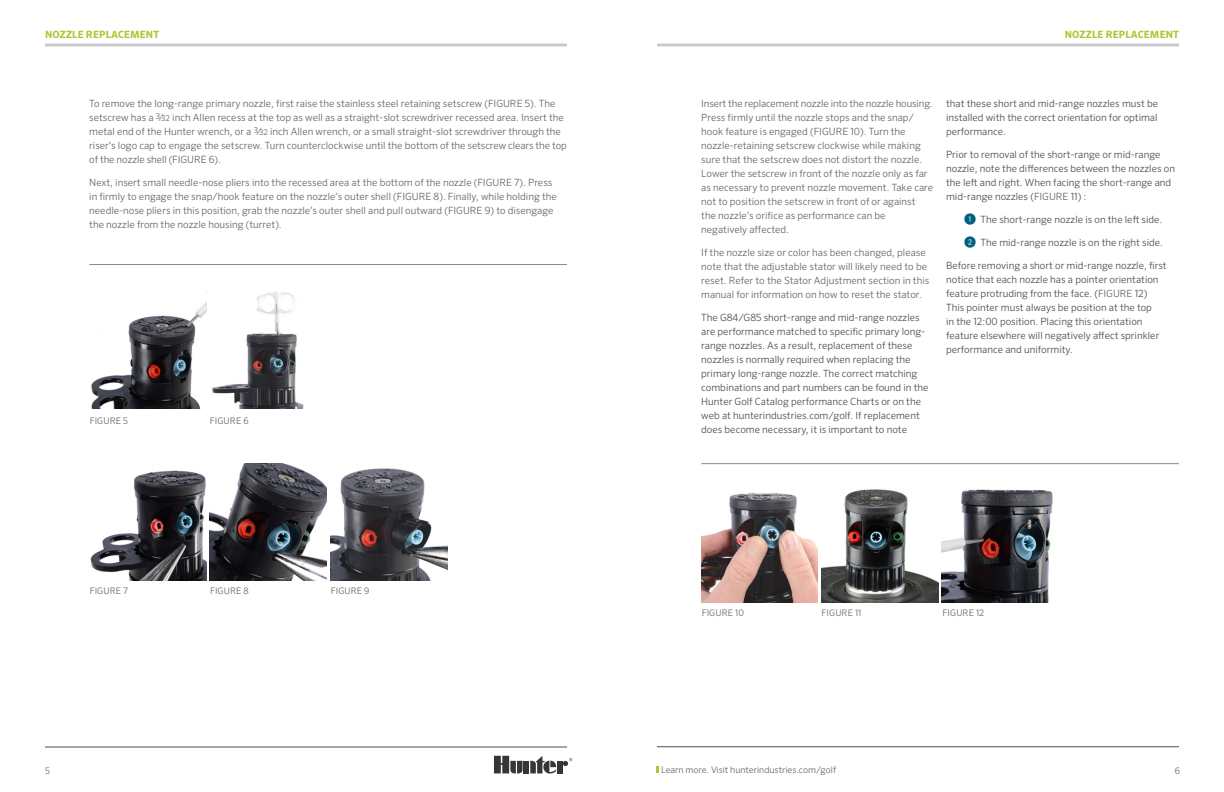
<style>
.page{position:relative;width:1224px;height:792px;background:#fff}
.page>*{position:absolute;margin:0;border:0;box-sizing:border-box;transform-origin:0 0}
.t1{font:300 10px/14px "Sero Pro";color:#68625e}
.t2{font:300 10px/14px "Sero Pro";color:#4a4b4b}
.t3{font:700 10px "Sero Pro";letter-spacing:.01em;color:#a9c832}
.t4{font:300 9px "Sero Pro";letter-spacing:.01em;color:#68625e}
.s1{font-size:8px}
.s2{color:#68625e}
.s3{font-weight:400;font-size:12px;color:#00607e}
</style>
<div class="page">
<hr style="left:45px;top:44px;width:522px;height:2px;background:#c9c9ca">
<hr style="left:45px;top:747px;width:522px;height:1px;background:#504d49">
<div style="left:524px;top:761px;width:5px;height:12px;background:#363636"></div>
<svg style="left:563px;top:758px;width:9px;height:8px"></svg>
<div style="left:557px;top:761px;width:5px;height:12px;background:#363636"></div>
<svg style="left:530px;top:756px;width:26px;height:18px"></svg>
<svg style="left:494px;top:756px;width:29px;height:18px"></svg>
<img style="left:91px;top:302px;width:115px;height:106px">
<img style="left:90px;top:470px;width:116px;height:111px">
<img style="left:212px;top:292px;width:92px;height:116px">
<img style="left:210px;top:464px;width:117px;height:117px">
<img style="left:331px;top:468px;width:116px;height:113px">
<hr style="left:89px;top:264px;width:478px;height:1px;background:#908a86">
<hr style="left:657px;top:44px;width:522px;height:2px;background:#c9c9ca">
<img style="left:701px;top:493px;width:117px;height:110px">
<img style="left:822px;top:489px;width:116px;height:114px">
<img style="left:942px;top:489px;width:111px;height:114px">
<hr style="left:701px;top:463px;width:478px;height:1px;background:#908a86">
<svg style="left:656px;top:767px;width:3px;height:6px"></svg>
<hr style="left:657px;top:747px;width:522px;height:1px;background:#504d49">
<p class="t3" style="left:45px;top:28px;width:116px">NOZZLE REPLACEMENT</p>
<p class="t1" style="left:89px;top:96px;width:479px">To remove the long-range primary nozzle, first raise the stainless steel retaining setscrew (FIGURE 5). The setscrew has a <sup>3</sup>⁄<span class="s1">32</span> inch Allen recess at the top as well as a straight-slot screwdriver recessed area. Insert the metal end of the Hunter wrench, or a <sup>3</sup>⁄<span class="s1">32</span> inch Allen wrench, or a small straight-slot screwdriver through the riser’s logo cap to engage the setscrew. Turn counterclockwise until the bottom of the setscrew clears the top of the nozzle shell (FIGURE 6).</p>
<p class="t1" style="left:89px;top:175px;width:469px">Next, insert small needle-nose pliers into the recessed area at the bottom of the nozzle (FIGURE 7). Press in firmly to engage the snap/hook feature on the nozzle’s outer shell (FIGURE 8). Finally, while holding the needle-nose pliers in this position, grab the nozzle’s outer shell and pull outward (FIGURE 9) to disengage the nozzle from the nozzle housing (turret).</p>
<p class="t4" style="left:90px;top:415px;width:40px">FIGURE 5</p>
<p class="t4" style="left:90px;top:585px;width:40px">FIGURE 7</p>
<p class="t4" style="left:45px;top:765px;width:6px">5</p>
<p class="t4" style="left:210px;top:415px;width:40px">FIGURE 6</p>
<p class="t4" style="left:210px;top:585px;width:40px">FIGURE 8</p>
<p class="t4" style="left:331px;top:585px;width:40px">FIGURE 9</p>
<p class="t3" style="left:1065px;top:28px;width:116px">NOZZLE REPLACEMENT</p>
<p class="t1" style="left:701px;top:96px;width:234px">Insert the replacement nozzle into the nozzle housing.<br>Press firmly until the nozzle stops and the snap/ hook feature is engaged (FIGURE 10). Turn the nozzle-retaining setscrew clockwise while making sure that the setscrew does not distort the nozzle.<br>Lower the setscrew in front of the nozzle only as far as necessary to prevent nozzle movement. Take care not to position the setscrew in front of or against<br>the nozzle’s orifice as performance can be negatively affected.</p>
<p class="t1" style="left:701px;top:245px;width:230px">If the nozzle size or color has been changed, please note that the adjustable stator will likely need to be reset. Refer to the Stator Adjustment section in this manual for information on how to reset the stator.</p>
<p class="t2" style="left:701px;top:310px;width:229px">The G84/G85 short-range and mid-range nozzles are performance matched to specific primary long&shy;range nozzles. As a result, replacement of these nozzles is normally required when replacing the primary long-range nozzle. The correct matching combinations and part numbers can be found in the Hunter Golf Catalog performance Charts or on the web at hunterindustries.com/golf. If replacement does become necessary, it is important to note</p>
<p class="t2" style="left:946px;top:96px;width:213px;text-align:justify">that these short and mid-range nozzles must be installed with the correct orientation for optimal performance.</p>
<p class="t2" style="left:946px;top:147px;width:230px">Prior to removal of the short-range or mid-range nozzle, note the differences between the nozzles on the left and right. When facing the short-range and mid-range nozzles (<span class="s2">FIGURE</span> 11) :</p>
<p class="t2" style="left:964px;top:212px;width:200px"><span class="s3">①</span> The short-range nozzle is on the left side.</p>
<p class="t2" style="left:964px;top:235px;width:200px"><span class="s3">②</span> The mid-range nozzle is on the right side.</p>
<p class="t2" style="left:946px;top:258px;width:222px">Before removing a short or mid-range nozzle, first notice that each nozzle has a pointer orientation feature protruding from the face. (<span class="s2">FIGURE</span> 12)<br>This pointer must always be position at the top<br>in the 12:00 position. Placing this orientation feature elsewhere will negatively affect sprinkler performance and uniformity.</p>
<p class="t4" style="left:702px;top:608px;width:44px">FIGURE 10</p>
<p class="t4" style="left:822px;top:608px;width:41px">FIGURE 11</p>
<p class="t4" style="left:943px;top:608px;width:43px">FIGURE 12</p>
<p class="t4" style="left:661px;top:765px;width:177px">Learn more. Visit hunterindustries.com/golf</p>
<p class="t4" style="left:1175px;top:765px;width:7px">6</p>
</div>
